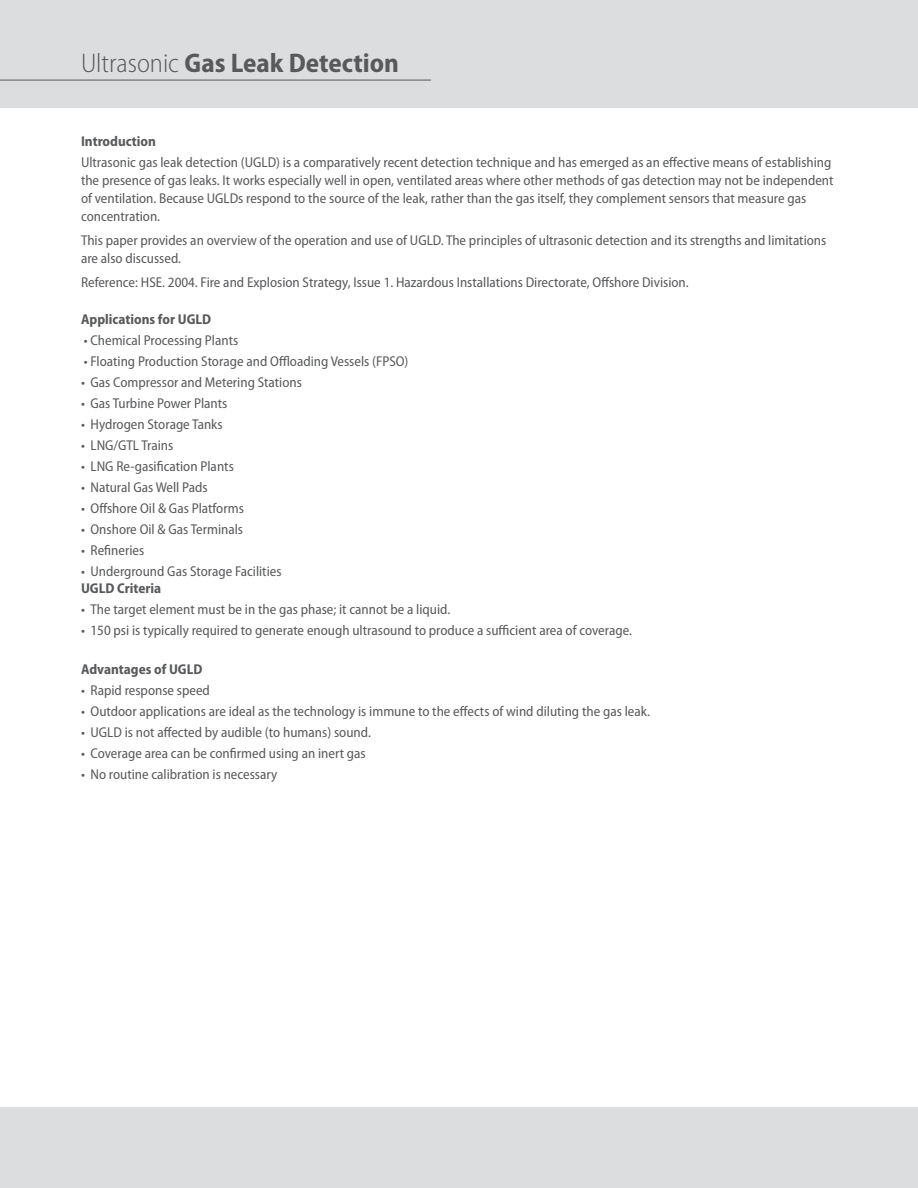
<style>
.page{position:relative;width:918px;height:1188px;background:#fff}
.page>*{position:absolute;margin:0;border:0;box-sizing:border-box;transform-origin:0 0}
.t1{font:700 semi-condensed 27px "Myriad Pro";color:#58595b}
.t2{font:semi-condensed 14.25px/18px "Myriad Pro";color:#58595b}
.t3{font:700 semi-condensed 14.25px "Myriad Pro";color:#58595b}
.s1{font-weight:300}
</style>
<div class="page">
<div style="left:0;top:1107px;width:918px;height:81px;background:#dcddde"></div>
<div style="left:0;top:0;width:918px;height:108px;background:#dcddde"></div>
<hr style="left:0;top:80px;width:431px;height:1px;background:#58595b">
<h1 class="t1" style="left:81px;top:53px;width:320px"><span class="s1">Ultrasonic</span> Gas Leak Detection</h1>
<p class="t3" style="left:81px;top:136px;width:76px">Introduction</p>
<p class="t2" style="left:81px;top:154px;width:754px">Ultrasonic gas leak detection (UGLD) is a comparatively recent detection technique and has emerged as an effective means of establishing the presence of gas leaks. It works especially well in open, ventilated areas where other methods of gas detection may not be independent of ventilation. Because UGLDs respond to the source of the leak, rather than the gas itself, they complement sensors that measure gas concentration.</p>
<p class="t2" style="left:81px;top:232px;width:747px">This paper provides an overview of the operation and use of UGLD. The principles of ultrasonic detection and its strengths and limitations are also discussed.</p>
<p class="t2" style="left:81px;top:274px;width:609px">Reference: HSE. 2004. Fire and Explosion Strategy, Issue 1. Hazardous Installations Directorate, Offshore Division.</p>
<p class="t3" style="left:81px;top:314px;width:132px">Applications for UGLD</p>
<p class="t2" style="left:84px;top:333px;width:156px">• Chemical Processing Plants</p>
<p class="t2" style="left:84px;top:354px;width:326px">• Floating Production Storage and Offloading Vessels (FPSO)</p>
<p class="t2" style="left:81px;top:375px;width:222px">• Gas Compressor and Metering Stations</p>
<p class="t2" style="left:81px;top:396px;width:148px">• Gas Turbine Power Plants</p>
<p class="t2" style="left:81px;top:417px;width:143px">• Hydrogen Storage Tanks</p>
<p class="t2" style="left:81px;top:438px;width:94px">• LNG/GTL Trains</p>
<p class="t2" style="left:81px;top:459px;width:154px">• LNG Re-gasification Plants</p>
<p class="t2" style="left:81px;top:480px;width:128px">• Natural Gas Well Pads</p>
<p class="t2" style="left:81px;top:501px;width:164px">• Offshore Oil &amp; Gas Platforms</p>
<p class="t2" style="left:81px;top:522px;width:164px">• Onshore Oil &amp; Gas Terminals</p>
<p class="t2" style="left:81px;top:543px;width:65px">• Refineries</p>
<p class="t2" style="left:81px;top:564px;width:202px">• Underground Gas Storage Facilities</p>
<p class="t3" style="left:81px;top:583px;width:82px">UGLD Criteria</p>
<p class="t2" style="left:81px;top:602px;width:371px">• The target element must be in the gas phase; it cannot be a liquid.</p>
<p class="t2" style="left:81px;top:623px;width:553px">• 150 psi is typically required to generate enough ultrasound to produce a sufficient area of coverage.</p>
<p class="t3" style="left:81px;top:664px;width:123px">Advantages of UGLD</p>
<p class="t2" style="left:81px;top:682px;width:130px">• Rapid response speed</p>
<p class="t2" style="left:81px;top:703px;width:571px">• Outdoor applications are ideal as the technology is immune to the effects of wind diluting the gas leak.</p>
<p class="t2" style="left:81px;top:724px;width:291px">• UGLD is not affected by audible (to humans) sound.</p>
<p class="t2" style="left:81px;top:745px;width:286px">• Coverage area can be confirmed using an inert gas</p>
<p class="t2" style="left:81px;top:767px;width:198px">• No routine calibration is necessary</p>
</div>
